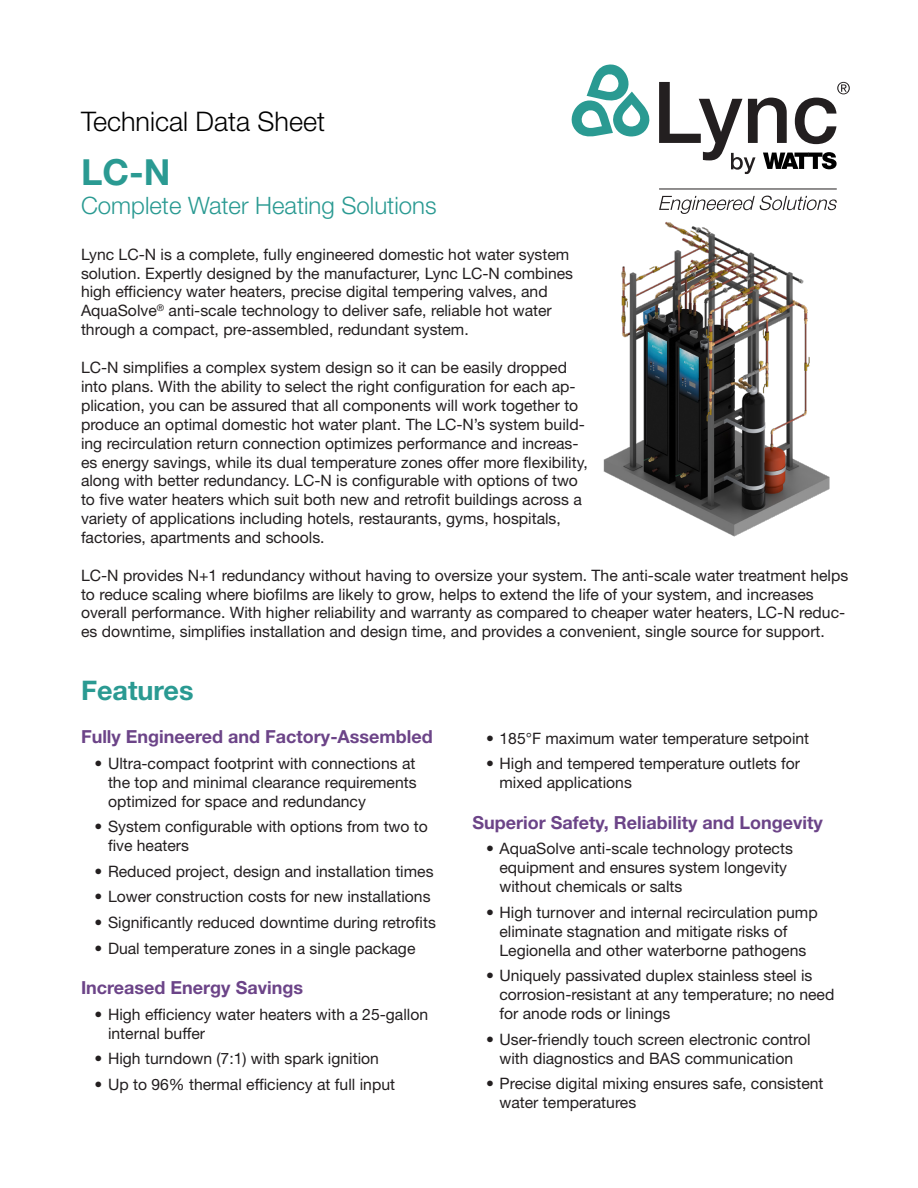
<style>
.page{position:relative;width:918px;height:1188px;background:#fff}
.page>*{position:absolute;margin:0;border:0;box-sizing:border-box;transform-origin:0 0}
.t1{font:700 36px "Helvetica Neue LT Std";color:#2a9a92}
.t2{font:300 27px "Helvetica Neue LT Std";color:#000}
.t3{font:700 27px "Helvetica Neue LT Std";color:#2a9a92}
.t4{font:300 24px "Helvetica Neue LT Std";color:#2a9a92}
.t5{font:700 18px "Helvetica Neue LT Std";color:#6c4488}
.t6{font:15.75px/18.9px "Helvetica Neue LT Std";color:#231f20}
</style>
<div class="page">
<img style="left:603px;top:221px;width:227px;height:316px">
<svg style="left:571px;top:64px;width:79px;height:73px"></svg>
<svg style="left:659px;top:82px;width:191px;height:92px"></svg>
<svg style="left:659px;top:196px;width:178px;height:18px"></svg>
<hr style="left:659px;top:189px;width:178px;height:1px;background:#231f20">
<p class="t2" style="left:81px;top:105px;width:246px">Technical Data Sheet</p>
<p class="t1" style="left:81px;top:150px;width:91px">LC-N</p>
<p class="t4" style="left:81px;top:191px;width:357px">Complete Water Heating Solutions</p>
<p class="t6" style="left:81px;top:244px;width:494px">Lync LC-N is a complete, fully engineered domestic hot water system solution. Expertly designed by the manufacturer, Lync LC-N combines high efficiency water heaters, precise digital tempering valves, and AquaSolve<sup>®</sup> anti-scale technology to deliver safe, reliable hot water through a compact, pre-assembled, redundant system.</p>
<p class="t6" style="left:81px;top:358px;width:508px">LC-N simplifies a complex system design so it can be easily dropped into plans. With the ability to select the right configuration for each ap&shy;plication, you can be assured that all components will work together to produce an optimal domestic hot water plant. The LC-N’s system build&shy;ing recirculation return connection optimizes performance and increas&shy;es energy savings, while its dual temperature zones offer more flexibility, along with better redundancy. LC-N is configurable with options of two to five water heaters which suit both new and retrofit buildings across a</p>
<p class="t6" style="left:81px;top:509px;width:481px">variety of applications including hotels, restaurants, gyms, hospitals, factories, apartments and schools.</p>
<p class="t6" style="left:81px;top:565px;width:769px">LC-N provides N+1 redundancy without having to oversize your system. The anti-scale water treatment helps to reduce scaling where biofilms are likely to grow, helps to extend the life of your system, and increases overall performance. With higher reliability and warranty as compared to cheaper water heaters, LC-N reduc&shy;es downtime, simplifies installation and design time, and provides a convenient, single source for support.</p>
<p class="t3" style="left:81px;top:674px;width:114px">Features</p>
<p class="t5" style="left:81px;top:726px;width:353px">Fully Engineered and Factory-Assembled</p>
<p class="t6" style="left:108px;top:754px;width:310px;text-align:justify;text-indent:-14px">• Ultra-compact footprint with connections at the top and minimal clearance requirements optimized for space and redundancy</p>
<p class="t6" style="left:108px;top:817px;width:321px;text-indent:-14px">• System configurable with options from two to five heaters</p>
<p class="t6" style="left:94px;top:862px;width:341px">• Reduced project, design and installation times</p>
<p class="t6" style="left:94px;top:887px;width:338px">• Lower construction costs for new installations</p>
<p class="t6" style="left:94px;top:913px;width:343px">• Significantly reduced downtime during retrofits</p>
<p class="t6" style="left:94px;top:939px;width:322px">• Dual temperature zones in a single package</p>
<p class="t5" style="left:81px;top:977px;width:224px">Increased Energy Savings</p>
<p class="t6" style="left:108px;top:1005px;width:322px;text-indent:-14px">• High efficiency water heaters with a 25-gallon internal buffer</p>
<p class="t6" style="left:94px;top:1049px;width:286px">• High turndown (7:1) with spark ignition</p>
<p class="t6" style="left:94px;top:1075px;width:302px">• Up to 96% thermal efficiency at full input</p>
<p class="t6" style="left:486px;top:729px;width:325px">• 185°F maximum water temperature setpoint</p>
<p class="t6" style="left:500px;top:754px;width:302px;text-indent:-14px">• High and tempered temperature outlets for mixed applications</p>
<p class="t5" style="left:472px;top:811px;width:352px">Superior Safety, Reliability and Longevity</p>
<p class="t6" style="left:500px;top:839px;width:295px;text-indent:-14px">• AquaSolve anti-scale technology protects equipment and ensures system longevity without chemicals or salts</p>
<p class="t6" style="left:500px;top:903px;width:320px;text-indent:-14px">• High turnover and internal recirculation pump eliminate stagnation and mitigate risks of<br>Legionella and other waterborne pathogens</p>
<p class="t6" style="left:500px;top:966px;width:336px;text-indent:-14px">• Uniquely passivated duplex stainless steel is corrosion-resistant at any temperature; no need for anode rods or linings</p>
<p class="t6" style="left:486px;top:1030px;width:326px;text-align:center">• User-friendly touch screen electronic control with diagnostics and BAS communication</p>
<p class="t6" style="left:500px;top:1074px;width:326px;text-indent:-14px">• Precise digital mixing ensures safe, consistent water temperatures</p>
</div>
